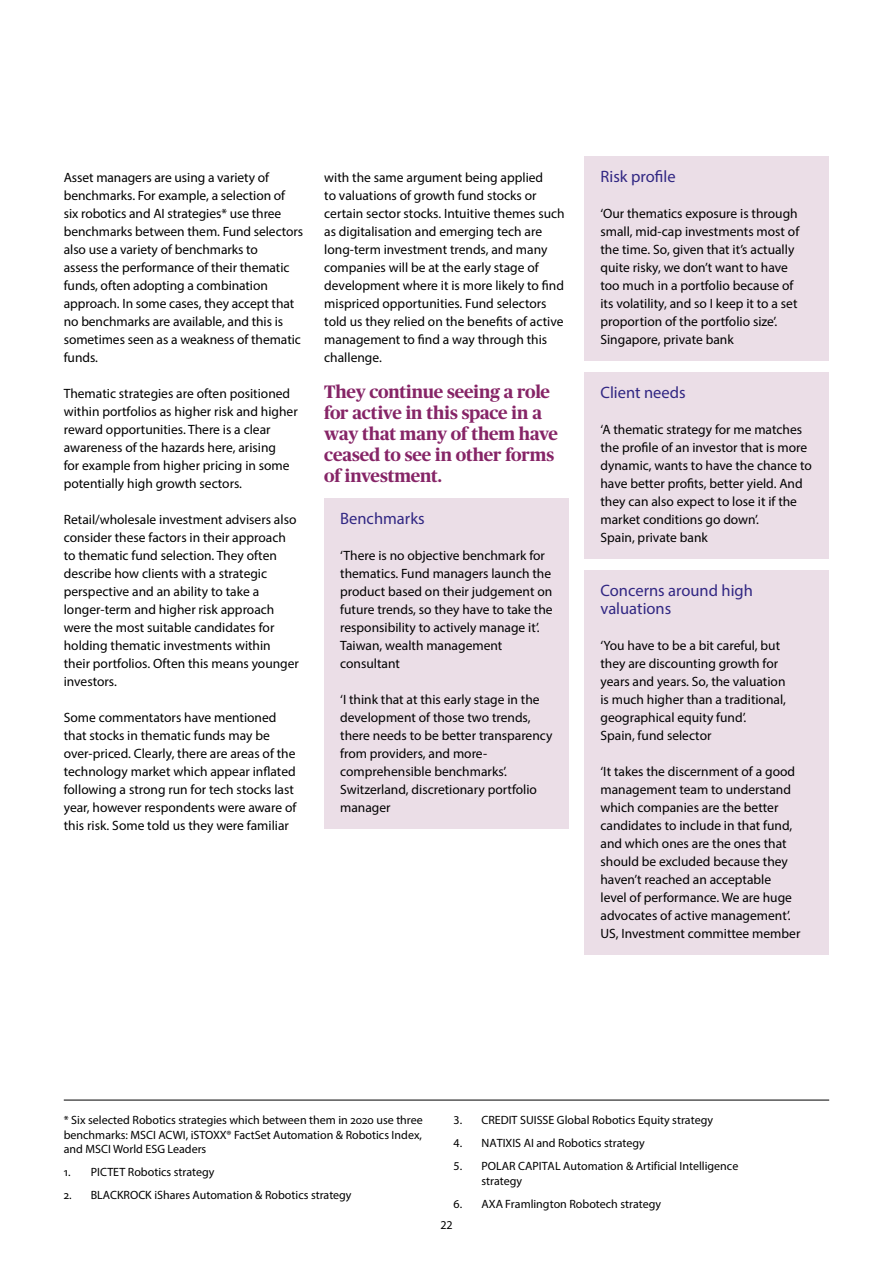
<style>
.page{position:relative;width:893px;height:1263px;background:#fff}
.page>*{position:absolute;margin:0;border:0;box-sizing:border-box;transform-origin:0 0}
.t1{font:700 18px/21px "Publico Headline";letter-spacing:-.01em;color:#862567}
.t2{font:16.5px/18px "Myriad Pro";color:#312783}
.t3{font:13.5px/18px "Myriad Pro";color:#000}
.t4{font:12px/14.4px "Myriad Pro";color:#000;text-align:justify}
</style>
<div class="page">
<div style="left:324px;top:498px;width:245px;height:46px;background:#ebdee7"></div>
<div style="left:324px;top:534px;width:245px;height:116px;background:#ebdee7"></div>
<div style="left:324px;top:624px;width:245px;height:61px;background:#ebdee7"></div>
<div style="left:324px;top:678px;width:245px;height:116px;background:#ebdee7"></div>
<div style="left:324px;top:768px;width:245px;height:61px;background:#ebdee7"></div>
<hr style="left:64px;top:1100px;width:765px;height:1px;background:#000">
<div style="left:585px;top:156px;width:244px;height:46px;background:#ebdee7"></div>
<div style="left:585px;top:192px;width:244px;height:152px;background:#ebdee7"></div>
<div style="left:585px;top:318px;width:244px;height:43px;background:#ebdee7"></div>
<div style="left:585px;top:372px;width:244px;height:46px;background:#ebdee7"></div>
<div style="left:585px;top:408px;width:244px;height:134px;background:#ebdee7"></div>
<div style="left:585px;top:516px;width:244px;height:43px;background:#ebdee7"></div>
<div style="left:585px;top:570px;width:244px;height:64px;background:#ebdee7"></div>
<div style="left:585px;top:624px;width:244px;height:116px;background:#ebdee7"></div>
<div style="left:585px;top:714px;width:244px;height:43px;background:#ebdee7"></div>
<div style="left:585px;top:750px;width:244px;height:188px;background:#ebdee7"></div>
<div style="left:585px;top:912px;width:244px;height:43px;background:#ebdee7"></div>
<p class="t3" style="left:64px;top:168px;width:241px">Asset managers are using a variety of benchmarks. For example, a selection of six robotics and AI strategies* use three benchmarks between them. Fund selectors also use a variety of benchmarks to<br>assess the performance of their thematic funds, often adopting a combination approach. In some cases, they accept that no benchmarks are available, and this is sometimes seen as a weakness of thematic funds.</p>
<p class="t3" style="left:64px;top:384px;width:235px">Thematic strategies are often positioned within portfolios as higher risk and higher reward opportunities. There is a clear awareness of the hazards here, arising<br>for example from higher pricing in some potentially high growth sectors.</p>
<p class="t3" style="left:64px;top:510px;width:237px">Retail/wholesale investment advisers also consider these factors in their approach to thematic fund selection. They often describe how clients with a strategic perspective and an ability to take a longer-term and higher risk approach were the most suitable candidates for holding thematic investments within their portfolios. Often this means younger investors.</p>
<p class="t3" style="left:64px;top:708px;width:234px">Some commentators have mentioned that stocks in thematic funds may be over-priced. Clearly, there are areas of the technology market which appear inflated following a strong run for tech stocks last year, however respondents were aware of this risk. Some told us they were familiar</p>
<p class="t3" style="left:324px;top:168px;width:242px">with the same argument being applied<br>to valuations of growth fund stocks or certain sector stocks. Intuitive themes such as digitalisation and emerging tech are long-term investment trends, and many companies will be at the early stage of development where it is more likely to find mispriced opportunities. Fund selectors told us they relied on the benefits of active management to find a way through this challenge.</p>
<h1 class="t1" style="left:324px;top:380px;width:235px">They continue seeing a role for active in this space in a way that many of them have ceased to see in other forms of investment.</h1>
<p class="t2" style="left:340px;top:509px;width:86px">Benchmarks</p>
<p class="t3" style="left:340px;top:546px;width:214px">‘There is no objective benchmark for thematics. Fund managers launch the product based on their judgement on future trends, so they have to take the responsibility to actively manage it’.<br>Taiwan, wealth management consultant</p>
<p class="t3" style="left:340px;top:690px;width:214px">‘I think that at this early stage in the development of those two trends, there needs to be better transparency from providers, and more&shy;comprehensible benchmarks’.<br>Switzerland, discretionary portfolio manager</p>
<p class="t2" style="left:600px;top:167px;width:77px">Risk profile</p>
<p class="t3" style="left:600px;top:204px;width:200px">‘Our thematics exposure is through small, mid-cap investments most of the time. So, given that it’s actually quite risky, we don’t want to have too much in a portfolio because of its volatility, and so I keep it to a set proportion of the portfolio size’.<br>Singapore, private bank</p>
<p class="t2" style="left:600px;top:383px;width:87px">Client needs</p>
<p class="t3" style="left:600px;top:420px;width:213px">‘A thematic strategy for me matches the profile of an investor that is more dynamic, wants to have the chance to have better profits, better yield. And they can also expect to lose it if the market conditions go down’.<br>Spain, private bank</p>
<p class="t2" style="left:600px;top:581px;width:154px">Concerns around high valuations</p>
<p class="t3" style="left:600px;top:636px;width:187px">‘You have to be a bit careful, but they are discounting growth for years and years. So, the valuation is much higher than a traditional, geographical equity fund’.<br>Spain, fund selector</p>
<p class="t3" style="left:600px;top:762px;width:201px">‘It takes the discernment of a good management team to understand which companies are the better candidates to include in that fund, and which ones are the ones that should be excluded because they haven’t reached an acceptable level of performance. We are huge advocates of active management’.<br>US, Investment committee member</p>
<p class="t4" style="left:64px;top:1113px;width:360px">* Six selected Robotics strategies which between them in 2020 use three benchmarks: MSCI ACWI, iSTOXX® FactSet Automation &amp; Robotics Index, and MSCI World ESG Leaders</p>
<p class="t4" style="left:64px;top:1165px;width:152px">1. PICTET Robotics strategy</p>
<p class="t4" style="left:64px;top:1187px;width:289px">2. BLACKROCK iShares Automation &amp; Robotics strategy</p>
<p class="t4" style="left:453px;top:1113px;width:261px">3. CREDIT SUISSE Global Robotics Equity strategy</p>
<p class="t4" style="left:453px;top:1136px;width:193px">4. NATIXIS AI and Robotics strategy</p>
<p class="t4" style="left:481px;top:1159px;width:258px;text-indent:-28px">5. POLAR CAPITAL Automation &amp; Artificial Intelligence strategy</p>
<p class="t4" style="left:453px;top:1196px;width:209px">6. AXA Framlington Robotech strategy</p>
<p class="t4" style="left:440px;top:1218px;width:14px">22</p>
</div>
